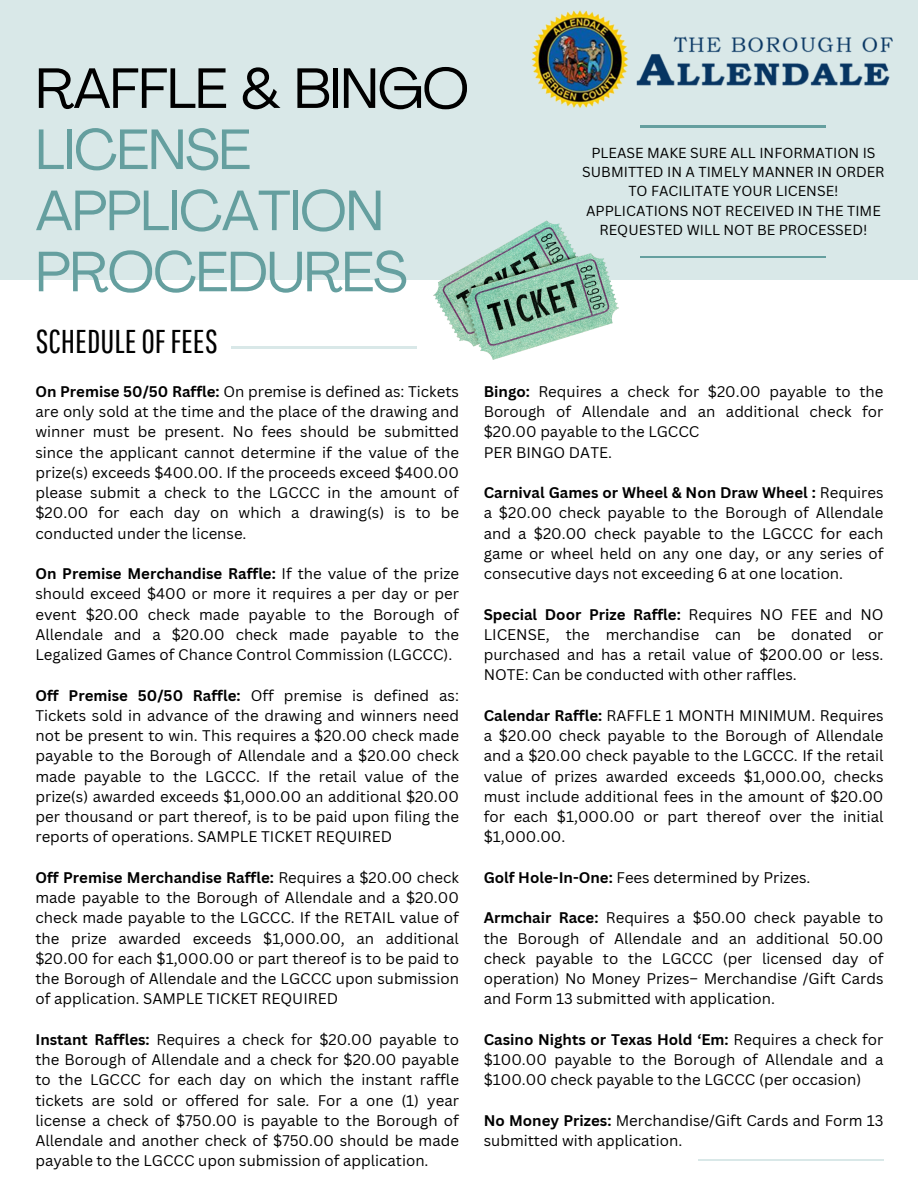
<style>
.page{position:relative;width:918px;height:1188px;background:#d9e8e8}
.page>*{position:absolute;margin:0;border:0;box-sizing:border-box;transform-origin:0 0}
.t1{font:56.1px/61.1px "Agrandir";letter-spacing:-.015em;color:#659f9f}
.t2{font:56.1px "Agrandir";letter-spacing:-.015em;color:#000}
.t3{font:33px "Pathway Gothic One";color:#000}
.t4{font:15px/20.2px "Canva Sans";color:#000;text-align:justify}
.t5{font:14.1px/19.2px "Canva Sans";color:#000;text-align:center}
.s1{font-weight:700}
</style>
<div class="page">
<div style="left:0;top:280px;width:917px;height:908px;background:#fff"></div>
<hr style="left:231px;top:346px;width:186px;height:2px;background:#d9e8e8">
<img style="left:531px;top:10px;width:362px;height:98px">
<hr style="left:698px;top:1159px;width:186px;height:2px;background:#d9e8e8">
<hr style="left:641px;top:126px;width:185px;height:1px;background:#659f9f">
<hr style="left:641px;top:256px;width:185px;height:2px;background:#659f9f">
<img style="left:433px;top:220px;width:208px;height:140px">
<p class="t2" style="left:35px;top:66px;width:435px">RAFFLE &amp; BINGO</p>
<p class="t1" style="left:35px;top:124px;width:373px">LICENSE<br>APPLICATION<br>PROCEDURES</p>
<p class="t3" style="left:35px;top:321px;width:184px">SCHEDULE OFFEES</p>
<p class="t4" style="left:35px;top:381px;width:425px"><span class="s1">On Premise 50/50 Raffle:</span> On premise is defined as: Tickets are only sold at the time and the place of the drawing and winner must be present. No fees should be submitted since the applicant cannot determine if the value of the prize(s) exceeds $400.00. If the proceeds exceed $400.00 please submit a check to the LGCCC in the amount of $20.00 for each day on which a drawing(s) is to be conducted under the license.</p>
<p class="t4" style="left:35px;top:563px;width:425px"><span class="s1">On Premise Merchandise Raffle:</span> If the value of the prize should exceed $400 or more it requires a per day or per event $20.00 check made payable to the Borough of Allendale and a $20.00 check made payable to the Legalized Games of Chance Control Commission (LGCCC).</p>
<p class="t4" style="left:35px;top:685px;width:425px"><span class="s1">Off Premise 50/50 Raffle:</span> Off premise is defined as:<br>Tickets sold in advance of the drawing and winners need not be present to win. This requires a $20.00 check made payable to the Borough of Allendale and a $20.00 check made payable to the LGCCC. If the retail value of the prize(s) awarded exceeds $1,000.00 an additional $20.00 per thousand or part thereof, is to be paid upon filing the reports of operations. SAMPLE TICKET REQUIRED</p>
<p class="t4" style="left:35px;top:867px;width:425px"><span class="s1">Off Premise Merchandise Raffle:</span> Requires a $20.00 check made payable to the Borough of Allendale and a $20.00 check made payable to the LGCCC. If the RETAIL value of the prize awarded exceeds $1,000.00, an additional $20.00 for each $1,000.00 or part thereof is to be paid to the Borough of Allendale and the LGCCC upon submission of application. SAMPLE TICKET REQUIRED</p>
<p class="t4" style="left:35px;top:1029px;width:425px"><span class="s1">Instant Raffles:</span> Requires a check for $20.00 payable to the Borough of Allendale and a check for $20.00 payable to the LGCCC for each day on which the instant raffle tickets are sold or offered for sale. For a one (1) year license a check of $750.00 is payable to the Borough of Allendale and another check of $750.00 should be made payable to the LGCCC upon submission of application.</p>
<p class="t5" style="left:582px;top:143px;width:304px">PLEASE MAKE SURE ALL INFORMATION IS SUBMITTED IN A TIMELY MANNER IN ORDER TO FACILITATE YOUR LICENSE!<br>APPLICATIONS NOT RECEIVED IN THE TIME REQUESTED WILL NOT BE PROCESSED!</p>
<p class="t4" style="left:484px;top:381px;width:401px"><span class="s1">Bingo:</span> Requires a check for $20.00 payable to the Borough of Allendale and an additional check for $20.00 payable to the LGCCC</p>
<h1 class="t4" style="left:484px;top:442px;width:130px">PER BINGO DATE.</h1>
<p class="t4" style="left:484px;top:482px;width:401px"><span class="s1">Carnival Games or Wheel &amp; Non Draw Wheel :</span> Requires a $20.00 check payable to the Borough of Allendale and a $20.00 check payable to the LGCCC for each game or wheel held on any one day, or any series of consecutive days not exceeding 6 at one location.</p>
<h3 class="t4" style="left:484px;top:604px;width:401px"><span class="s1">Special Door Prize Raffle:</span> Requires NO FEE and NO LICENSE, the merchandise can be donated or purchased and has a retail value of $200.00 or less.<br>NOTE: Can be conducted with other raffles.</h3>
<p class="t4" style="left:484px;top:705px;width:401px"><span class="s1">Calendar Raffle:</span> RAFFLE 1 MONTH MINIMUM. Requires a $20.00 check payable to the Borough of Allendale and a $20.00 check payable to the LGCCC. If the retail value of prizes awarded exceeds $1,000.00, checks must include additional fees in the amount of $20.00 for each $1,000.00 or part thereof over the initial $1,000.00.</p>
<p class="t4" style="left:484px;top:867px;width:328px"><span class="s1">Golf Hole-In-One:</span> Fees determined by Prizes.</p>
<p class="t4" style="left:484px;top:907px;width:401px"><span class="s1">Armchair Race:</span> Requires a $50.00 check payable to the Borough of Allendale and an additional 50.00 check payable to the LGCCC (per licensed day of operation) No Money Prizes– Merchandise /Gift Cards and Form 13 submitted with application.</p>
<p class="t4" style="left:484px;top:1029px;width:401px"><span class="s1">Casino Nights or Texas Hold ‘Em:</span> Requires a check for $100.00 payable to the Borough of Allendale and a $100.00 check payable to the LGCCC (per occasion)</p>
<p class="t4" style="left:484px;top:1110px;width:401px"><span class="s1">No Money Prizes:</span> Merchandise/Gift Cards and Form 13 submitted with application.</p>
</div>
